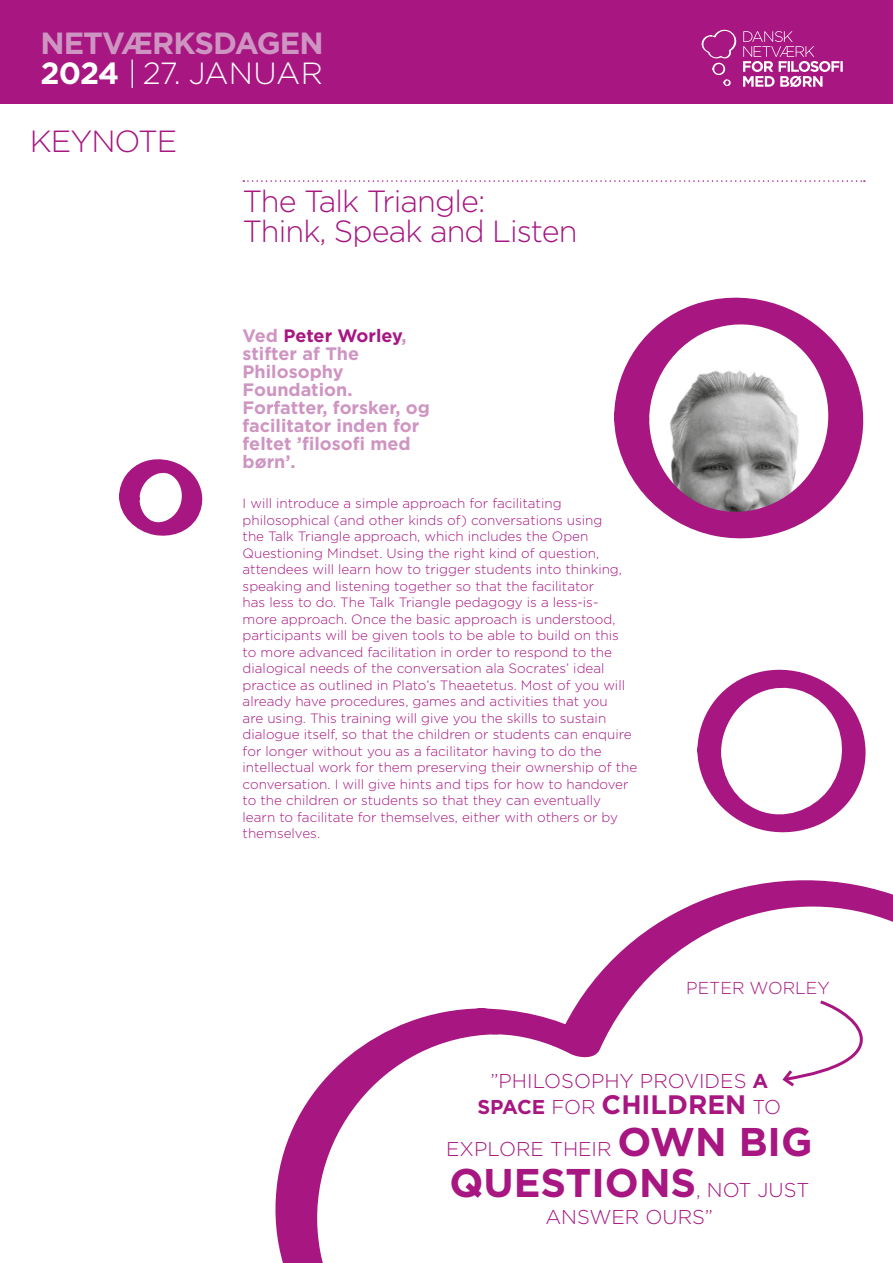
<style>
.page{position:relative;width:893px;height:1263px;background:#fff}
.page>*{position:absolute;margin:0;border:0;box-sizing:border-box;transform-origin:0 0}
.t1{font:700 40.05px "Gotham";color:#a71681}
.t2{font:300 30.6px/30.2px "Gotham";letter-spacing:-.03em;color:#a71681}
.t3{font:700 30.6px/30.2px "Gotham";letter-spacing:-.03em;color:#cf95c2}
.t4{font:700 26.7px "Gotham";color:#a71681}
.t5{font:300 20.1px "Gotham";color:#a71681}
.t6{font:700 18px/18px "Gotham";color:#cf95c2}
.t7{font:300 17.25px "Gotham";color:#a71681}
.t8{font:300 13.5px/16.5px "Gotham";color:#a71681}
.s1{color:#fff}
.s2{font-weight:300;color:#fff}
.s3{color:#a71681}
.s4{font-weight:700}
.s5{font-size:20.1px}
.s6{font-weight:300;font-size:20.1px}
.s7{font-weight:700;font-size:40.05px}
</style>
<div class="page">
<div style="left:0;top:0;width:893px;height:104px;background:#a71681"></div>
<svg style="left:701px;top:29px;width:36px;height:57px"></svg>
<svg style="left:743px;top:31px;width:100px;height:56px"></svg>
<svg style="left:275px;top:880px;width:618px;height:383px"></svg>
<svg style="left:119px;top:459px;width:84px;height:77px"></svg>
<svg style="left:697px;top:669px;width:169px;height:164px"></svg>
<svg style="left:243px;top:180px;width:622px;height:2px"></svg>
<svg style="left:614px;top:297px;width:250px;height:242px"></svg>
<svg style="left:780px;top:998px;width:113px;height:91px"></svg>
<h2 class="t3" style="left:40px;top:28px;width:285px">NETVÆRKSDAGEN<br><span class="s1">2024</span> <span class="s2">| 27. JANUAR</span></h2>
<h2 class="t2" style="left:30px;top:125px;width:149px">KEYNOTE</h2>
<h2 class="t2" style="left:243px;top:185px;width:336px">The Talk Triangle:<br>Think, Speak and Listen</h2>
<h3 class="t6" style="left:243px;top:327px;width:189px">Ved <span class="s3">Peter Worley</span>, stifter af The<br>Philosophy<br>Foundation.<br>Forfatter, forsker, og facilitator inden for feltet ’filosofi med børn’.</h3>
<p class="t8" style="left:243px;top:495px;width:396px">I will introduce a simple approach for facilitating philosophical (and other kinds of) conversations using<br>the Talk Triangle approach, which includes the Open Questioning Mindset. Using the right kind of question, attendees will learn how to trigger students into thinking, speaking and listening together so that the facilitator<br>has less to do. The Talk Triangle pedagogy is a less-is-<br>more approach. Once the basic approach is understood, participants will be given tools to be able to build on this<br>to more advanced facilitation in order to respond to the dialogical needs of the conversation ala Socrates’ ideal practice as outlined in Plato’s Theaetetus. Most of you will already have procedures, games and activities that you<br>are using. This training will give you the skills to sustain dialogue itself, so that the children or students can enquire for longer without you as a facilitator having to do the intellectual work for them preserving their ownership of the conversation. I will give hints and tips for how to handover to the children or students so that they can eventually<br>learn to facilitate for themselves, either with others or by themselves.</p>
<p class="t7" style="left:686px;top:977px;width:145px">PETER WORLEY</p>
<h3 class="t5" style="left:490px;top:1068px;width:279px">”PHILOSOPHY PROVIDES <span class="s4">A</span></h3>
<h3 class="t4" style="left:477px;top:1087px;width:305px"><span class="s5">SPACE</span> <span class="s6">FOR</span> CHILDREN <span class="s6">TO</span></h3>
<h3 class="t5" style="left:446px;top:1136px;width:368px">EXPLORE THEIR <span class="s7">OWN BIG</span></h3>
<h1 class="t1" style="left:449px;top:1156px;width:361px">QUESTIONS<span class="s6">, NOT JUST</span></h1>
<h3 class="t5" style="left:545px;top:1204px;width:169px">ANSWER OURS”</h3>
</div>
